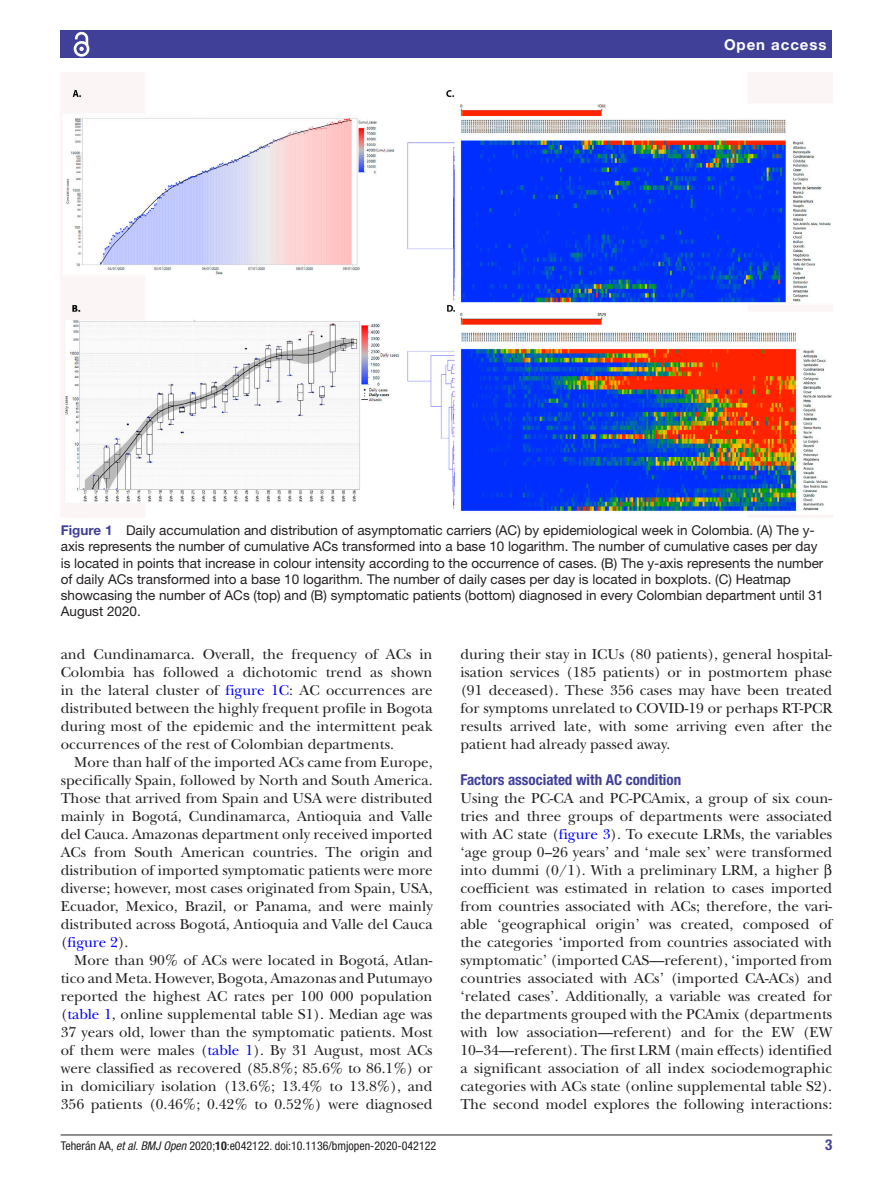
<style>
.page{position:relative;width:893px;height:1191px;background:#fff}
.page>*{position:absolute;margin:0;border:0;box-sizing:border-box;transform-origin:0 0}
.t1{font:15px/18px "New Baskerville";color:#231f20;text-align:justify}
.t2{font:700 condensed 15px "Helvetica Neue LT Std";color:#414099}
.t3{font:700 15px "Helvetica Neue LT Std";letter-spacing:.065em;color:#fff}
.t4{font:13.5px/16.2px "Helvetica Neue LT Std";color:#231f20}
.t5{font:condensed 12px "Helvetica Neue LT Std";color:#231f20}
.s1{font-weight:700;color:#414099}
.s2{color:#00f}
.s3{font-style:italic}
.s4{font-weight:700}
</style>
<div class="page">
<hr style="left:61px;top:1134px;width:771px;height:1px;background:#231f20">
<div style="left:61px;top:31px;width:771px;height:27px;background:#414099"></div>
<svg style="left:73px;top:31px;width:17px;height:26px"></svg>
<img style="left:61px;top:73px;width:771px;height:444px">
<p class="t3" style="left:724px;top:35px;width:104px">Open access</p>
<p class="t4" style="left:61px;top:522px;width:764px"><span class="s1">Figure 1</span> Daily accumulation and distribution of asymptomatic carriers (AC) by epidemiological week in Colombia. (A) The y&shy;axis represents the number of cumulative ACs transformed into a base 10 logarithm. The number of cumulative cases per day is located in points that increase in colour intensity according to the occurrence of cases. (B) The y-axis represents the number of daily ACs transformed into a base 10 logarithm. The number of daily cases per day is located in boxplots. (C) Heatmap showcasing the number of ACs (top) and (B) symptomatic patients (bottom) diagnosed in every Colombian department until 31<br>August 2020.</p>
<p class="t1" style="left:61px;top:645px;width:373px">and Cundinamarca. Overall, the frequency of ACs in Colombia has followed a dichotomic trend as shown in the lateral cluster of <span class="s2">figure 1C</span>: AC occurrences are distributed between the highly frequent profile in Bogota during most of the epidemic and the intermittent peak occurrences of the rest of Colombian departments.</p>
<p class="t1" style="left:61px;top:753px;width:373px;text-indent:14px">More than half of the imported ACs came from Europe, specifically Spain, followed by North and South America.<br>Those that arrived from Spain and USA were distributed mainly in Bogotá, Cundinamarca, Antioquia and Valle del Cauca. Amazonas department only received imported ACs from South American countries. The origin and distribution of imported symptomatic patients were more diverse; however, most cases originated from Spain, USA, Ecuador, Mexico, Brazil, or Panama, and were mainly distributed across Bogotá, Antioquia and Valle del Cauca (<span class="s2">figure 2</span>).</p>
<p class="t1" style="left:61px;top:951px;width:373px;text-indent:14px">More than 90% of ACs were located in Bogotá, Atlan&shy;tico and Meta. However, Bogota, Amazonas and Putumayo reported the highest AC rates per 100 000 population (<span class="s2">table 1</span>, online supplemental table S1). Median age was 37 years old, lower than the symptomatic patients. Most of them were males (<span class="s2">table 1</span>). By 31 August, most ACs were classified as recovered (85.8%; 85.6% to 86.1%) or in domiciliary isolation (13.6%; 13.4% to 13.8%), and 356 patients (0.46%; 0.42% to 0.52%) were diagnosed</p>
<p class="t1" style="left:460px;top:645px;width:373px">during their stay in ICUs (80 patients), general hospital&shy;isation services (185 patients) or in postmortem phase (91 deceased). These 356 cases may have been treated for symptoms unrelated to COVID-19 or perhaps RT-PCR results arrived late, with some arriving even after the patient had already passed away.</p>
<p class="t2" style="left:460px;top:771px;width:222px">Factors associated with AC condition</p>
<p class="t1" style="left:460px;top:789px;width:373px;text-align:left">Using the PC-CA and PC-PCAmix, a group of six coun&shy;tries and three groups of departments were associated with AC state (<span class="s2">figure 3</span>). To execute LRMs, the variables ‘age group 0–26 years’ and ‘male sex’ were transformed into dummi (0/1). With a preliminary LRM, a higher coefficient was estimated in relation to cases imported from countries associated with ACs; therefore, the vari&shy;able ‘geographical origin’ was created, composed of the categories ‘imported from countries associated with symptomatic’ (imported CAS—referent), ‘imported from countries associated with ACs’ (imported CA-ACs) and ‘related cases’. Additionally, a variable was created for the departments grouped with the PCAmix (departments with low association—referent) and for the EW (EW 10–34—referent). The first LRM (main effects) identified a significant association of all index sociodemographic categories with ACs state (online supplemental table S2).<br>The second model explores the following interactions:</p>
<p class="t5" style="left:61px;top:1138px;width:377px">Teherán AA, <span class="s3">et al</span>. <span class="s3">BMJ Open</span> 2020;<span class="s4">10</span>:e042122. doi:10.1136/bmjopen-2020-042122</p>
<p class="t2" style="left:825px;top:1135px;width:9px">3</p>
</div>
